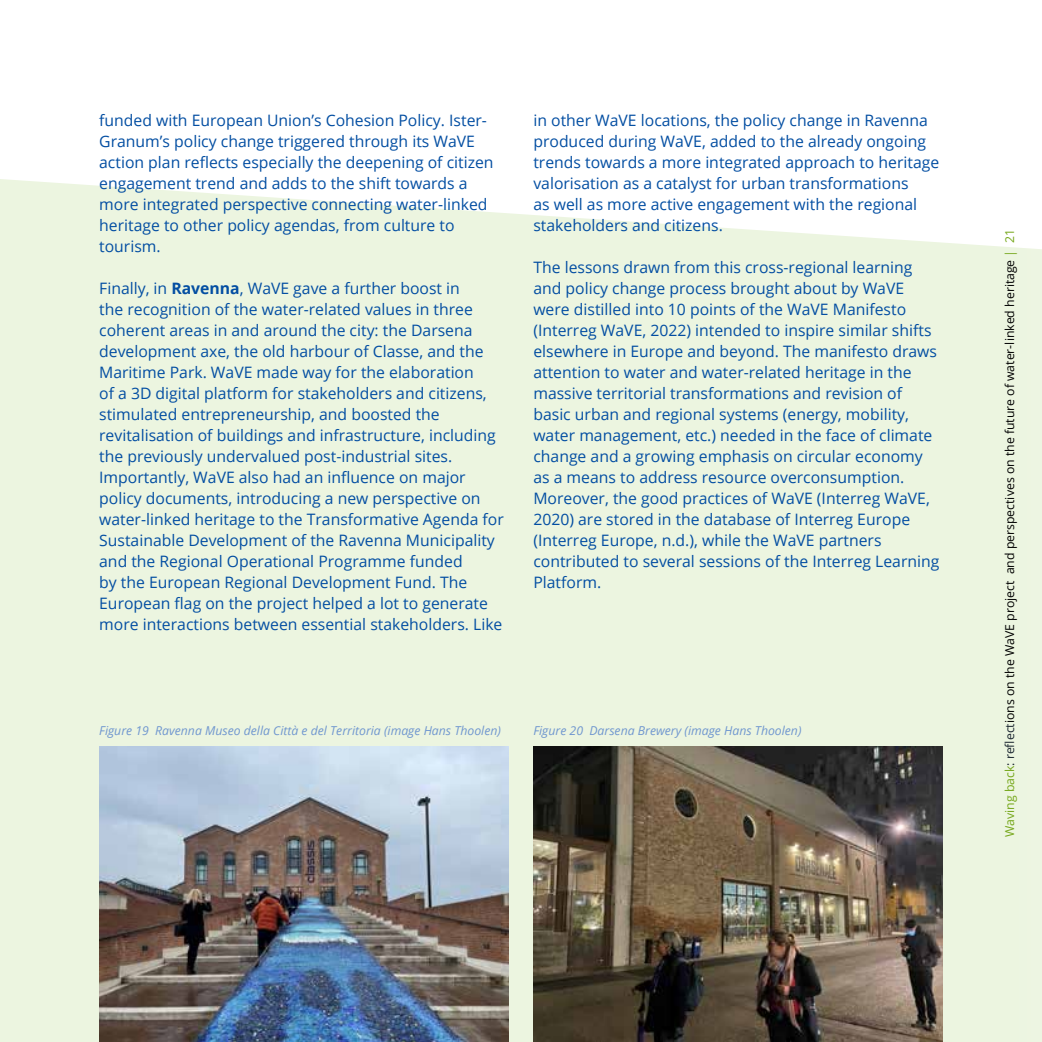
<style>
.page{position:relative;width:1042px;height:1042px;background:#fff}
.page>*{position:absolute;margin:0;border:0;box-sizing:border-box;transform-origin:0 0}
.t1{font:15.75px/21px "Open Sans";color:#034ea2}
.t2{font:italic 12.25px "Open Sans";color:#7097cf}
.t3{font:12.25px "Open Sans";color:#000}
.s1{font-weight:700}
.s2{color:#75a71a}
.s3{color:#1b2630}
</style>
<div class="page">
<div style="left:0;top:252px;width:1042px;height:790px;background:#ecf5e0"></div>
<svg style="left:0;top:179px;width:1042px;height:73px;fill:#ecf5e0"></svg>
<img style="left:533px;top:747px;width:410px;height:295px">
<img style="left:99px;top:747px;width:409px;height:295px">
<p class="t1" style="left:99px;top:109px;width:396px">funded with European Union’s Cohesion Policy. Ister-Granum’s policy change triggered through its WaVE action plan reflects especially the deepening of citizen engagement trend and adds to the shift towards a more integrated perspective connecting water-linked heritage to other policy agendas, from culture to tourism.</p>
<p class="t1" style="left:99px;top:277px;width:406px">Finally, in <span class="s1">Ravenna</span>, WaVE gave a further boost in<br>the recognition of the water-related values in three coherent areas in and around the city: the Darsena development axe, the old harbour of Classe, and the Maritime Park. WaVE made way for the elaboration<br>of a 3D digital platform for stakeholders and citizens, stimulated entrepreneurship, and boosted the revitalisation of buildings and infrastructure, including the previously undervalued post-industrial sites.<br>Importantly, WaVE also had an influence on major policy documents, introducing a new perspective on water-linked heritage to the Transformative Agenda for Sustainable Development of the Ravenna Municipality and the Regional Operational Programme funded<br>by the European Regional Development Fund. The European flag on the project helped a lot to generate more interactions between essential stakeholders. Like</p>
<p class="t1" style="left:533px;top:109px;width:407px">in other WaVE locations, the policy change in Ravenna produced during WaVE, added to the already ongoing trends towards a more integrated approach to heritage valorisation as a catalyst for urban transformations<br>as well as more active engagement with the regional stakeholders and citizens.</p>
<p class="t1" style="left:533px;top:256px;width:407px">The lessons drawn from this cross-regional learning and policy change process brought about by WaVE were distilled into 10 points of the WaVE Manifesto (Interreg WaVE, 2022) intended to inspire similar shifts elsewhere in Europe and beyond. The manifesto draws attention to water and water-related heritage in the massive territorial transformations and revision of basic urban and regional systems (energy, mobility, water management, etc.) needed in the face of climate change and a growing emphasis on circular economy as a means to address resource overconsumption.<br>Moreover, the good practices of WaVE (Interreg WaVE, 2020) are stored in the database of Interreg Europe (Interreg Europe, n.d.), while the WaVE partners contributed to several sessions of the Interreg Learning Platform.</p>
<p class="t2" style="left:99px;top:722px;width:403px">Figure 19 Ravenna Museo della Città e del Territoria (image Hans Thoolen)</p>
<p class="t2" style="left:533px;top:722px;width:270px">Figure 20 Darsena Brewery (image Hans Thoolen)</p>
<p class="t3" style="left:1001px;top:837px;width:609px;rotate:-90deg"><span class="s2">Waving back</span><span class="s3">: reflect</span>ions on the WaVE project and perspectives on the future of water-linked heritage <span class="s2">| 21</span></p>
</div>
